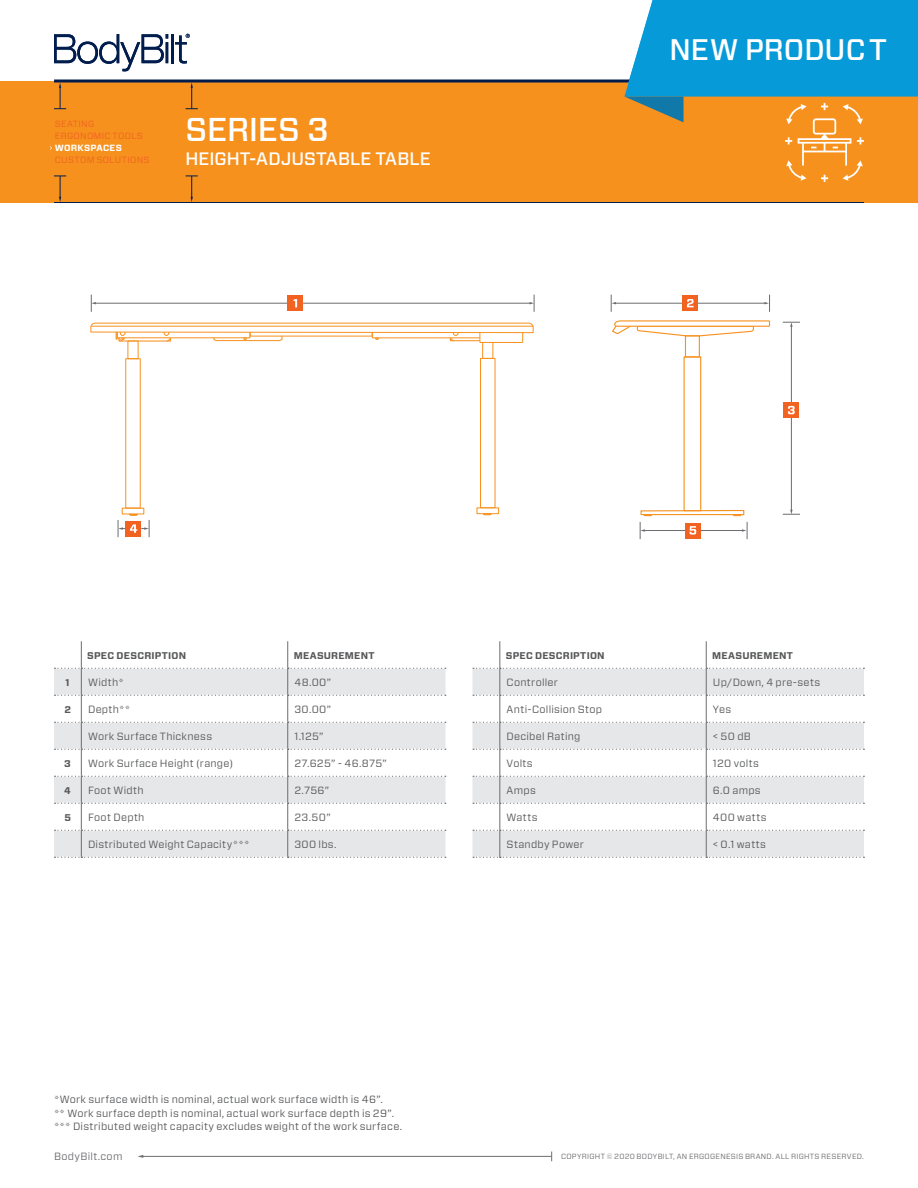
<style>
.page{position:relative;width:918px;height:1188px;background:#fff}
.page>*{position:absolute;margin:0;border:0;box-sizing:border-box;transform-origin:0 0}
.t1{font:500 33px "Forza";letter-spacing:-.005em;color:#fff}
.t2{font:500 29.7px "Forza";color:#fff}
.t3{font:500 18px "Forza";color:#fff}
.t4{font:10.5px/13.5px "Forza";letter-spacing:.025em;color:#57585a}
.t5{font:10.5px "Forza";letter-spacing:.03em;color:#6c6d70}
.t6{font:700 9.75px "Forza";letter-spacing:.025em;color:#57585a}
.t7{font:9px/12px "Forza";letter-spacing:.03em;color:#f26221}
.t8{font:700 9px "Forza";letter-spacing:.025em;color:#fff}
.t9{font:7.5px "Forza";letter-spacing:.035em;color:#6c6d70}
</style>
<div class="page">
<hr style="left:142px;top:1156px;width:409px;height:1px;background:#6c6d70">
<svg style="left:54px;top:34px;width:114px;height:37px"></svg>
<hr style="left:166px;top:42px;width:2px;height:21px;background:#001d4e">
<hr style="left:171px;top:34px;width:3px;height:29px;background:#001d4e">
<svg style="left:175px;top:34px;width:15px;height:30px"></svg>
<div style="left:0;top:81px;width:918px;height:121px;background:#f6911e"></div>
<svg style="left:54px;top:83px;width:12px;height:26px"></svg>
<hr style="left:54px;top:202px;width:810px;height:1px;background:#001d4e">
<svg style="left:186px;top:83px;width:12px;height:26px"></svg>
<svg style="left:186px;top:176px;width:12px;height:26px"></svg>
<svg style="left:54px;top:176px;width:12px;height:26px"></svg>
<hr style="left:54px;top:80px;width:810px;height:2px;background:#001d4e">
<div style="left:480px;top:358px;width:15px;height:150px;border:1px solid #f7921e"></div>
<div style="left:482px;top:340px;width:11px;height:19px;border:1px solid #f7921e"></div>
<div style="left:476px;top:507px;width:23px;height:7px;border:1px solid #f7921e"></div>
<div style="left:125px;top:358px;width:16px;height:150px;border:1px solid #f7921e"></div>
<div style="left:122px;top:508px;width:22px;height:6px;border:1px solid #f7921e"></div>
<svg style="left:90px;top:322px;width:444px;height:21px"></svg>
<svg style="left:482px;top:513px;width:10px;height:2px"></svg>
<hr style="left:91px;top:326px;width:442px;height:1px;background:#f7921e">
<div style="left:640px;top:510px;width:104px;height:5px;border:1px solid #f6911e"></div>
<div style="left:684px;top:356px;width:17px;height:155px;border:1px solid #f6911e"></div>
<div style="left:685px;top:335px;width:15px;height:22px;border:1px solid #f6911e"></div>
<svg style="left:612px;top:320px;width:159px;height:17px"></svg>
<hr style="left:696px;top:530px;width:47px;height:1px;background:#6c6d70">
<svg style="left:742px;top:522px;width:6px;height:17px"></svg>
<hr style="left:644px;top:530px;width:50px;height:1px;background:#6c6d70">
<svg style="left:640px;top:522px;width:5px;height:17px"></svg>
<div style="left:686px;top:523px;width:15px;height:16px;background:#f26221"></div>
<svg style="left:690px;top:526px;width:6px;height:9px"></svg>
<hr style="left:791px;top:326px;width:1px;height:77px;background:#6c6d70">
<hr style="left:791px;top:418px;width:1px;height:93px;background:#6c6d70">
<div style="left:783px;top:402px;width:16px;height:16px;background:#f26221"></div>
<svg style="left:783px;top:510px;width:17px;height:5px"></svg>
<svg style="left:783px;top:322px;width:17px;height:5px"></svg>
<svg style="left:788px;top:406px;width:7px;height:8px"></svg>
<hr style="left:698px;top:303px;width:67px;height:1px;background:#6c6d70">
<svg style="left:764px;top:295px;width:6px;height:17px"></svg>
<hr style="left:615px;top:303px;width:72px;height:1px;background:#6c6d70">
<svg style="left:611px;top:295px;width:5px;height:17px"></svg>
<div style="left:682px;top:296px;width:16px;height:15px;background:#f26221"></div>
<svg style="left:687px;top:299px;width:7px;height:8px"></svg>
<svg style="left:118px;top:514px;width:32px;height:23px"></svg>
<hr style="left:303px;top:303px;width:227px;height:1px;background:#6c6d70">
<svg style="left:530px;top:295px;width:5px;height:17px"></svg>
<hr style="left:95px;top:303px;width:193px;height:1px;background:#6c6d70">
<svg style="left:91px;top:295px;width:5px;height:17px"></svg>
<div style="left:287px;top:295px;width:16px;height:16px;background:#f26221"></div>
<svg style="left:293px;top:299px;width:4px;height:8px"></svg>
<svg style="left:55px;top:641px;width:391px;height:217px"></svg>
<svg style="left:473px;top:641px;width:391px;height:217px"></svg>
<svg style="left:624px;top:0;width:294px;height:182px"></svg>
<p class="t7" style="left:55px;top:118px;width:89px">SEATING<br>ERGONOMIC TOOLS</p>
<p class="t8" style="left:55px;top:142px;width:68px">WORKSPACES</p>
<p class="t7" style="left:55px;top:154px;width:96px">CUSTOM SOLUTIONS</p>
<h1 class="t1" style="left:186px;top:108px;width:145px">SERIES 3</h1>
<h3 class="t3" style="left:186px;top:147px;width:247px">HEIGHT-ADJUSTABLE TABLE</h3>
<h2 class="t2" style="left:669px;top:30px;width:219px">NEW PRODUCT</h2>
<p class="t6" style="left:87px;top:649px;width:100px">SPEC DESCRIPTION</p>
<p class="t6" style="left:294px;top:649px;width:82px">MEASUREMENT</p>
<p class="t6" style="left:66px;top:676px;width:6px">1</p>
<p class="t4" style="left:88px;top:675px;width:37px">Width*</p>
<p class="t4" style="left:294px;top:675px;width:38px">48.00”</p>
<p class="t6" style="left:64px;top:703px;width:8px">2</p>
<p class="t4" style="left:88px;top:702px;width:44px">Depth**</p>
<p class="t4" style="left:294px;top:702px;width:38px">30.00”</p>
<p class="t4" style="left:88px;top:729px;width:126px">Work Surface Thickness</p>
<p class="t4" style="left:294px;top:729px;width:31px">1.125”</p>
<p class="t6" style="left:64px;top:757px;width:8px">3</p>
<p class="t4" style="left:88px;top:756px;width:147px">Work Surface Height (range)</p>
<p class="t4" style="left:294px;top:756px;width:94px">27.625” - 46.875”</p>
<p class="t6" style="left:64px;top:784px;width:8px">4</p>
<p class="t4" style="left:88px;top:783px;width:57px">Foot Width</p>
<p class="t4" style="left:294px;top:783px;width:36px">2.756”</p>
<p class="t6" style="left:64px;top:811px;width:8px">5</p>
<p class="t4" style="left:88px;top:810px;width:58px">Foot Depth</p>
<p class="t4" style="left:294px;top:810px;width:38px">23.50”</p>
<p class="t4" style="left:88px;top:837px;width:163px">Distributed Weight Capacity***</p>
<p class="t4" style="left:294px;top:837px;width:43px">300 lbs.</p>
<p class="t4" style="left:54px;top:1093px;width:350px">*Work surface width is nominal, actual work surface width is 46”.<br>** Work surface depth is nominal, actual work surface depth is 29”. *** Distributed weight capacity excludes weight of the work surface.</p>
<p class="t6" style="left:506px;top:649px;width:100px">SPEC DESCRIPTION</p>
<p class="t6" style="left:712px;top:649px;width:82px">MEASUREMENT</p>
<p class="t4" style="left:507px;top:675px;width:53px">Controller</p>
<p class="t4" style="left:713px;top:675px;width:109px">Up/Down, 4 pre-sets</p>
<p class="t4" style="left:507px;top:702px;width:97px">Anti-Collision Stop</p>
<p class="t4" style="left:713px;top:702px;width:20px">Yes</p>
<p class="t4" style="left:507px;top:729px;width:75px">Decibel Rating</p>
<p class="t4" style="left:713px;top:729px;width:39px">&lt; 50 dB</p>
<p class="t4" style="left:507px;top:756px;width:28px">Volts</p>
<p class="t4" style="left:713px;top:756px;width:47px">120 volts</p>
<p class="t4" style="left:507px;top:783px;width:31px">Amps</p>
<p class="t4" style="left:713px;top:783px;width:49px">6.0 amps</p>
<p class="t4" style="left:507px;top:810px;width:33px">Watts</p>
<p class="t4" style="left:713px;top:810px;width:55px">400 watts</p>
<p class="t4" style="left:507px;top:837px;width:79px">Standby Power</p>
<p class="t4" style="left:713px;top:837px;width:55px">&lt; 0.1 watts</p>
<p class="t5" style="left:54px;top:1149px;width:70px">BodyBilt.com</p>
<p class="t9" style="left:561px;top:1151px;width:304px">COPYRIGHT © 2020 BODYBILT, AN ERGOGENESIS BRAND. ALL RIGHTS RESERVED.</p>
</div>
